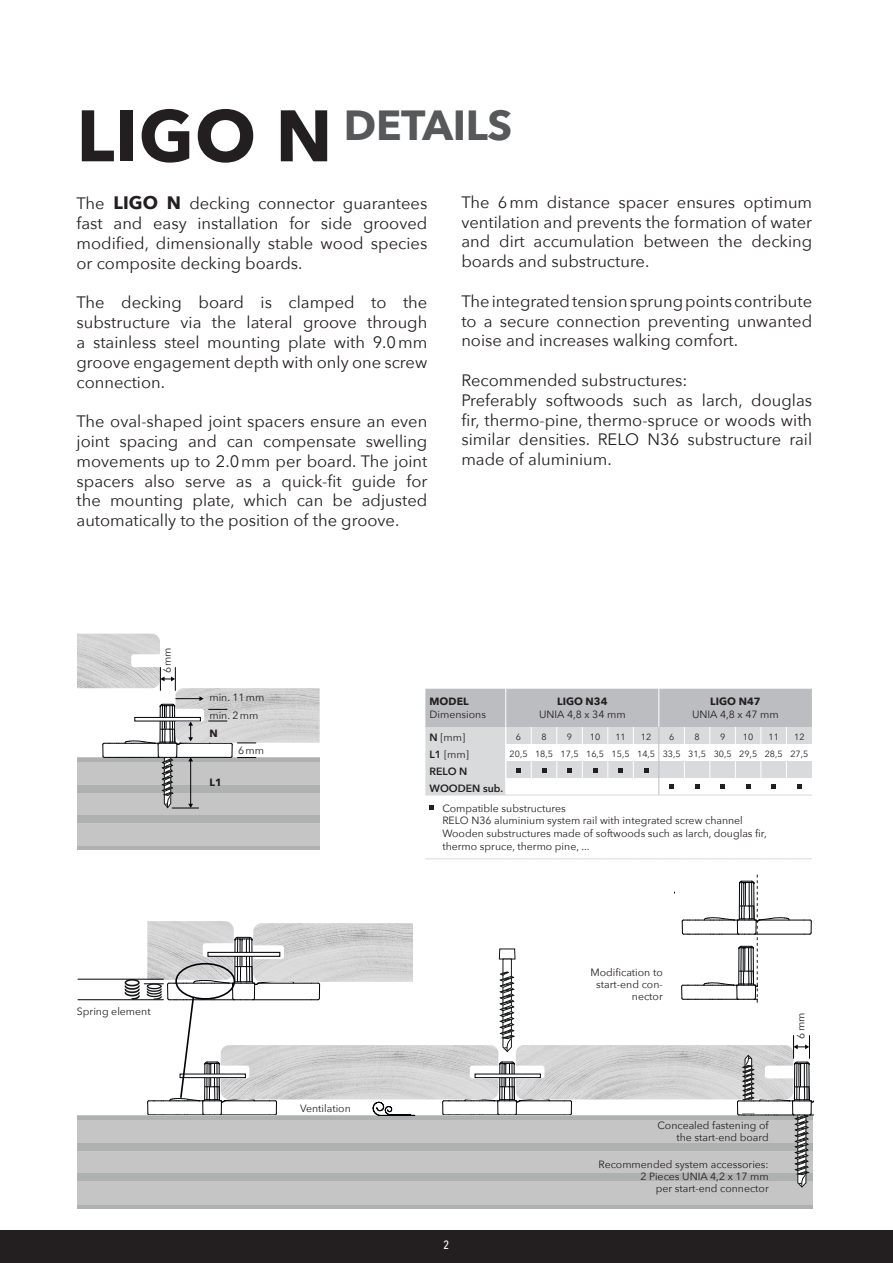
<style>
.page{position:relative;width:893px;height:1263px;background:#fff}
.page>*{position:absolute;margin:0;border:0;box-sizing:border-box;transform-origin:0 0}
.t1{font:700 42px "Avenir Next";letter-spacing:-.01em;color:#57585a}
.t2{font:16.5px/19.8px "Avenir Next";color:#231f20;text-align:justify}
.t3{font:500 12px "Avenir Next Condensed";color:#fff}
.t4{font:10.5px/12px "Avenir Next";color:#231f20;text-align:right}
.t5{font:600 10.5px/17px "Avenir Next";color:#231f20}
.t6{font:700 10.5px "Avenir Next";color:#231f20}
.t7{font:9px/17px "Avenir Next";color:#231f20}
.s1{font-size:72px;color:#231f20}
.s2{font-weight:700;font-size:18px}
.s3{font-weight:400}
</style>
<div class="page">
<div style="left:77px;top:758px;width:242px;height:92px;background:#c5c5c5"></div>
<hr style="left:77px;top:846px;width:242px;height:4px;background:#afb0b0">
<hr style="left:77px;top:758px;width:242px;height:4px;background:#afb0b0">
<div style="left:77px;top:785px;width:242px;height:8px;background:#afb0b0"></div>
<div style="left:77px;top:815px;width:242px;height:7px;background:#afb0b0"></div>
<img style="left:175px;top:688px;width:145px;height:55px">
<img style="left:77px;top:634px;width:83px;height:54px">
<svg style="left:160px;top:667px;width:16px;height:23px"></svg>
<svg style="left:102px;top:696px;width:154px;height:112px"></svg>
<hr style="left:520px;top:1100px;width:44px;height:1px;background:#020307">
<hr style="left:515px;top:1114px;width:49px;height:1px;background:#020307">
<svg style="left:564px;top:1100px;width:8px;height:15px"></svg>
<svg style="left:442px;top:1061px;width:108px;height:54px"></svg>
<hr style="left:475px;top:1074px;width:65px;height:3px;background:#fff">
<div style="left:475px;top:1073px;width:66px;height:5px;border:1px solid #020408"></div>
<img style="left:516px;top:1045px;width:221px;height:54px">
<img style="left:294px;top:1045px;width:204px;height:54px">
<div style="left:77px;top:1115px;width:735px;height:93px;background:#c5c5c5"></div>
<hr style="left:77px;top:1205px;width:735px;height:3px;background:#afb0b0">
<hr style="left:77px;top:1116px;width:735px;height:4px;background:#afb0b0">
<div style="left:77px;top:1143px;width:735px;height:8px;background:#afb0b0"></div>
<div style="left:77px;top:1173px;width:735px;height:8px;background:#afb0b0"></div>
<hr style="left:259px;top:983px;width:52px;height:1px;background:#020307">
<hr style="left:253px;top:999px;width:58px;height:1px;background:#020307">
<svg style="left:311px;top:982px;width:10px;height:19px"></svg>
<img style="left:147px;top:921px;width:87px;height:15px">
<hr style="left:78px;top:999px;width:85px;height:1px;background:#020307">
<hr style="left:78px;top:979px;width:85px;height:1px;background:#020307">
<svg style="left:372px;top:1102px;width:43px;height:14px"></svg>
<img style="left:253px;top:923px;width:160px;height:59px">
<svg style="left:737px;top:1035px;width:77px;height:152px"></svg>
<svg style="left:125px;top:936px;width:169px;height:179px"></svg>
<div style="left:499px;top:949px;width:16px;height:10px;border:1px solid #151616"></div>
<svg style="left:500px;top:959px;width:15px;height:93px"></svg>
<hr style="left:760px;top:920px;width:44px;height:1px;background:#020307">
<hr style="left:755px;top:934px;width:49px;height:1px;background:#020307">
<svg style="left:804px;top:919px;width:8px;height:16px"></svg>
<svg style="left:681px;top:874px;width:109px;height:129px"></svg>
<hr style="left:425px;top:858px;width:81px;height:1px;background:#d9dadc">
<svg style="left:506px;top:858px;width:306px;height:1px"></svg>
<svg style="left:425px;top:689px;width:387px;height:107px"></svg>
<svg style="left:430px;top:805px;width:4px;height:5px"></svg>
<div style="left:0;top:1230px;width:893px;height:33px;background:#231f20"></div>
<h1 class="t1" style="left:77px;top:89px;width:437px"><span class="s1">LIGO N</span> DETAILS</h1>
<p class="t2" style="left:77px;top:193px;width:352px">The <span class="s2">LIGO N</span> decking connector guarantees fast and easy installation for side grooved modified, dimensionally stable wood species or composite decking boards.</p>
<p class="t2" style="left:77px;top:292px;width:352px">The decking board is clamped to the substructure via the lateral groove through a stainless steel mounting plate with 9.0mm groove engagement depth with only one screw connection.</p>
<p class="t2" style="left:77px;top:411px;width:352px">The oval-shaped joint spacers ensure an even joint spacing and can compensate swelling movements up to 2.0mm per board. The joint spacers also serve as a quick-fit guide for the mounting plate, which can be adjusted automatically to the position of the groove.</p>
<p class="t2" style="left:461px;top:191px;width:352px">The 6mm distance spacer ensures optimum ventilation and prevents the formation of water and dirt accumulation between the decking boards and substructure.</p>
<p class="t2" style="left:461px;top:290px;width:352px">The integrated tension sprung points contribute to a secure connection preventing unwanted noise and increases walking comfort.</p>
<p class="t2" style="left:461px;top:370px;width:352px;text-align:left">Recommended substructures:<br>Preferably softwoods such as larch, douglas fir, thermo-pine, thermo-spruce or woods with similar densities. RELO N36 substructure rail made of aluminium.</p>
<p class="t4" style="left:161px;top:673px;width:27px;rotate:-90deg">6mm</p>
<p class="t4" style="left:209px;top:691px;width:57px">min. 11mm</p>
<p class="t4" style="left:209px;top:709px;width:50px">min. 2mm</p>
<p class="t6" style="left:210px;top:724px;width:10px">N</p>
<p class="t6" style="left:210px;top:774px;width:14px">L1</p>
<p class="t4" style="left:238px;top:743px;width:27px">6mm</p>
<p class="t4" style="left:77px;top:1005px;width:75px">Spring element</p>
<p class="t4" style="left:300px;top:1101px;width:52px">Ventilation</p>
<p class="t6" style="left:430px;top:692px;width:40px">MODEL</p>
<p class="t4" style="left:430px;top:708px;width:58px">Dimensions</p>
<p class="t6" style="left:557px;top:692px;width:52px">LIGO N34</p>
<p class="t4" style="left:539px;top:708px;width:88px">UNIA 4,8 x 34 mm</p>
<p class="t6" style="left:710px;top:692px;width:52px">LIGO N47</p>
<p class="t4" style="left:692px;top:708px;width:88px">UNIA 4,8 x 47 mm</p>
<p class="t5" style="left:430px;top:728px;width:75px">N <span class="s3">[mm]<br></span>L1 <span class="s3">[mm]<br></span>RELO N<br>WOODEN sub.</p>
<p class="t4" style="left:442px;top:801px;width:326px;line-height:12.6px;text-align:left">Compatible substructures<br>RELO N36 aluminium system rail with integrated screw channel Wooden substructures made of softwoods such as larch, douglas fir, thermo spruce, thermo pine, ...</p>
<p class="t7" style="left:510px;top:728px;width:300px;text-indent:285px">12<br>20,5 18,5 17,5 16,5 15,5 14,5 33,5 31,5 30,5 29,5 28,5 27,5</p>
<p class="t7" style="left:516px;top:728px;width:7px">6</p>
<p class="t7" style="left:541px;top:728px;width:7px">8</p>
<p class="t7" style="left:567px;top:728px;width:7px">9</p>
<p class="t7" style="left:590px;top:728px;width:12px">10</p>
<p class="t7" style="left:615px;top:728px;width:12px">11</p>
<p class="t7" style="left:641px;top:728px;width:12px">12</p>
<p class="t7" style="left:669px;top:728px;width:7px">6</p>
<p class="t7" style="left:694px;top:728px;width:7px">8</p>
<p class="t7" style="left:720px;top:728px;width:7px">9</p>
<p class="t7" style="left:743px;top:728px;width:12px">10</p>
<p class="t7" style="left:768px;top:728px;width:12px">11</p>
<p class="t3" style="left:444px;top:1237px;width:7px">2</p>
<p class="t4" style="left:590px;top:965px;width:74px">Modification to start-end con&shy;nector</p>
<p class="t4" style="left:794px;top:1039px;width:27px;rotate:-90deg">6mm</p>
<p class="t4" style="left:657px;top:1119px;width:113px">Concealed fastening of the start-end board</p>
<p class="t4" style="left:598px;top:1158px;width:172px">Recommended system accessories:<br>2 Pieces UNIA 4,2 x 17 mm<br>per start-end connector</p>
</div>
